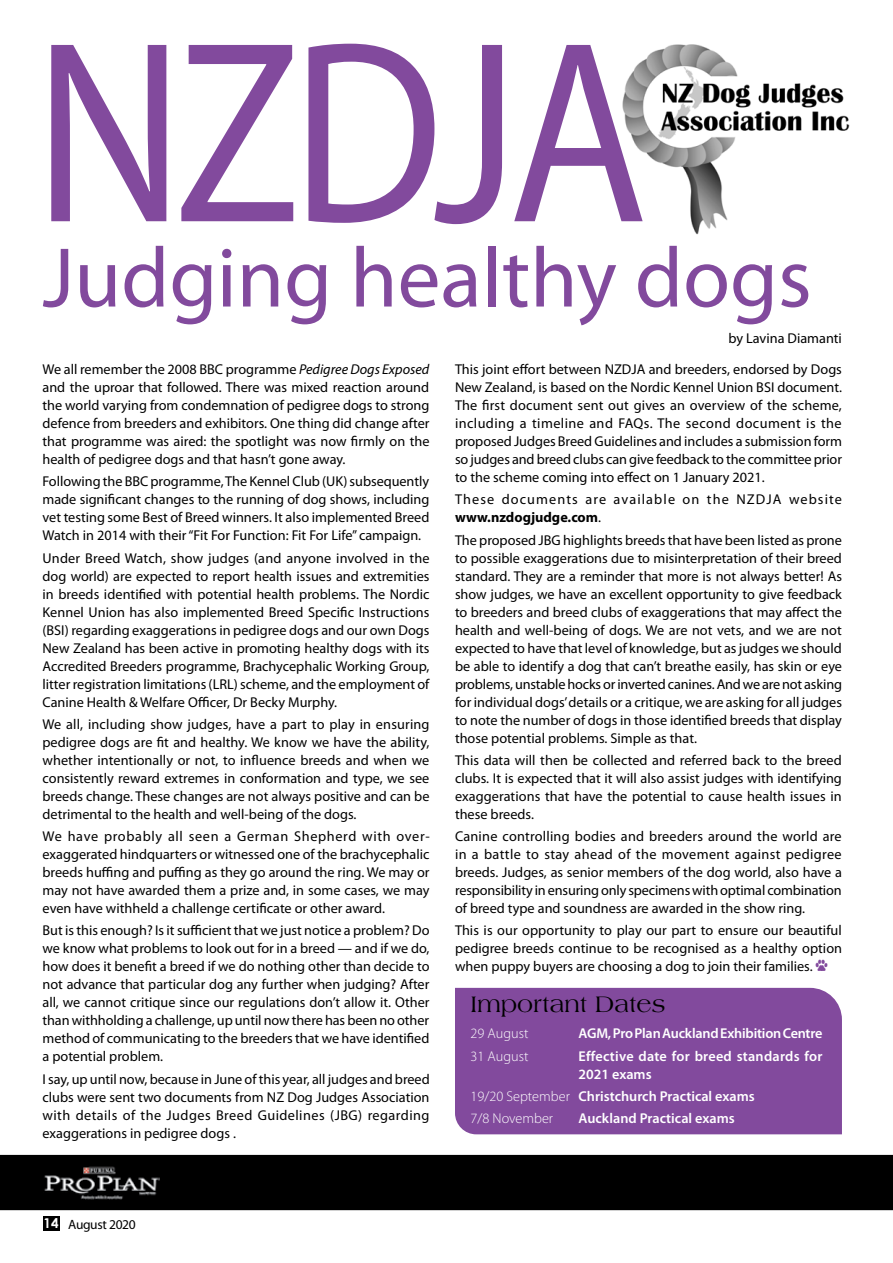
<style>
.page{position:relative;width:893px;height:1263px;background:#fff}
.page>*{position:absolute;margin:0;border:0;box-sizing:border-box;transform-origin:0 0}
.t1{font:261.45px "Myriad Pro";letter-spacing:-.04em;color:#824a9d;scale:.87 1}
.t2{font:85.5px "Myriad Pro";color:#824a9d}
.t3{font:24px "Americana";color:#000}
.t4{font:14.25px/18px "Myriad Pro";color:#000;text-align:justify}
.t5{font:600 14.25px/18px "Myriad Pro";color:#fff}
.t6{font:14.25px/18px "Myriad Pro";letter-spacing:.08em;color:#000}
.t7{font:300 14.25px "Myriad Pro";color:#fff}
.t8{font:13.5px "Myriad Pro";letter-spacing:-.025em;color:#000}
.s1{font-style:italic}
.s2{font-weight:700}
.s3{font-family:"Animal Tracks";color:#824a9d}
.s4{font-weight:300}
.s5{font-family:"Century Gothic";font-weight:700;color:#fff}
</style>
<div class="page">
<div style="left:0;top:1155px;width:893px;height:55px;background:#000"></div>
<div style="left:43px;top:1161px;width:118px;height:42px;background:#000"></div>
<img style="left:44px;top:1166px;width:116px;height:34px">
<img style="left:622px;top:44px;width:228px;height:191px">
<div style="left:43px;top:1216px;width:17px;height:15px;background:#000"></div>
<div style="left:455px;top:988px;width:387px;height:146px;background:#824a9d"></div>
<h1 class="t1" style="left:34px;top:-28px;width:707px">NZDJA</h1>
<h2 class="t2" style="left:43px;top:225px;width:771px">Judging healthy dogs</h2>
<p class="t4" style="left:728px;top:329px;width:115px">by Lavina Diamanti</p>
<p class="t4" style="left:43px;top:360px;width:388px">We all remember the 2008 BBC programme <span class="s1">Pedigree Dogs Exposed </span>and the uproar that followed. There was mixed reaction around the world varying from condemnation of pedigree dogs to strong defence from breeders and exhibitors. One thing did change after that programme was aired: the spotlight was now firmly on the health of pedigree dogs and that hasn’t gone away.</p>
<p class="t4" style="left:43px;top:472px;width:388px">Following the BBC programme, The Kennel Club (UK) subsequently made significant changes to the running of dog shows, including vet testing some Best of Breed winners. It also implemented Breed Watch in 2014 with their “Fit For Function: Fit For Life” campaign.</p>
<p class="t4" style="left:43px;top:548px;width:389px">Under Breed Watch, show judges (and anyone involved in the dog world) are expected to report health issues and extremities in breeds identified with potential health problems. The Nordic Kennel Union has also implemented Breed Specific Instructions (BSI) regarding exaggerations in pedigree dogs and our own Dogs New Zealand has been active in promoting healthy dogs with its Accredited Breeders programme, Brachycephalic Working Group, litter registration limitations (LRL) scheme, and the employment of Canine Health &amp; Welfare Officer, Dr Becky Murphy.</p>
<p class="t4" style="left:43px;top:715px;width:389px">We all, including show judges, have a part to play in ensuring pedigree dogs are fit and healthy. We know we have the ability, whether intentionally or not, to influence breeds and when we consistently reward extremes in conformation and type, we see breeds change. These changes are not always positive and can be detrimental to the health and well-being of the dogs.</p>
<p class="t4" style="left:43px;top:827px;width:389px">We have probably all seen a German Shepherd with over&shy;exaggerated hindquarters or witnessed one of the brachycephalic breeds huffing and puffing as they go around the ring. We may or may not have awarded them a prize and, in some cases, we may even have withheld a challenge certificate or other award.</p>
<p class="t4" style="left:43px;top:921px;width:388px">But is this enough? Is it sufficient that we just notice a problem? Do we know what problems to look out for in a breed — and if we do, how does it benefit a breed if we do nothing other than decide to not advance that particular dog any further when judging? After all, we cannot critique since our regulations don’t allow it. Other than withholding a challenge, up until now there has been no other method of communicating to the breeders that we have identified a potential problem.</p>
<p class="t4" style="left:43px;top:1069px;width:389px">I say, up until now, because in June of this year, all judges and breed clubs were sent two documents from NZ Dog Judges Association with details of the Judges Breed Guidelines (JBG) regarding exaggerations in pedigree dogs .</p>
<p class="t4" style="left:455px;top:360px;width:389px">This joint effort between NZDJA and breeders, endorsed by Dogs New Zealand, is based on the Nordic Kennel Union BSI document.<br>The first document sent out gives an overview of the scheme, including a timeline and FAQs. The second document is the proposed Judges Breed Guidelines and includes a submission form so judges and breed clubs can give feedback to the committee prior to the scheme coming into effect on 1 January 2021.</p>
<p class="t6" style="left:455px;top:490px;width:389px">These documents are available on the NZDJA website <span class="s2">www.nzdogjudge.com</span>.</p>
<p class="t4" style="left:455px;top:530px;width:389px">The proposed JBG highlights breeds that have been listed as prone to possible exaggerations due to misinterpretation of their breed standard. They are a reminder that more is not always better! As show judges, we have an excellent opportunity to give feedback to breeders and breed clubs of exaggerations that may affect the health and well-being of dogs. We are not vets, and we are not expected to have that level of knowledge, but as judges we should be able to identify a dog that can’t breathe easily, has skin or eye problems, unstable hocks or inverted canines. And we are not asking for individual dogs’ details or a critique, we are asking for all judges to note the number of dogs in those identified breeds that display those potential problems. Simple as that.</p>
<p class="t4" style="left:455px;top:751px;width:388px">This data will then be collected and referred back to the breed clubs. It is expected that it will also assist judges with identifying exaggerations that have the potential to cause health issues in these breeds.</p>
<p class="t4" style="left:455px;top:827px;width:388px">Canine controlling bodies and breeders around the world are in a battle to stay ahead of the movement against pedigree breeds. Judges, as senior members of the dog world, also have a responsibility in ensuring only specimens with optimal combination of breed type and soundness are awarded in the show ring.</p>
<p class="t4" style="left:455px;top:921px;width:389px">This is our opportunity to play our part to ensure our beautiful pedigree breeds continue to be recognised as a healthy option when puppy buyers are choosing a dog to join their families. <span class="s3">U</span></p>
<h3 class="t3" style="left:471px;top:990px;width:196px">Important Dates</h3>
<p class="t7" style="left:471px;top:1025px;width:59px">29 August</p>
<p class="t5" style="left:579px;top:1024px;width:245px">AGM, Pro Plan Auckland Exhibition Centre</p>
<p class="t7" style="left:471px;top:1047px;width:59px">31 August</p>
<p class="t5" style="left:579px;top:1046px;width:245px">Effective date for breed standards for<br>2021 exams</p>
<p class="t5" style="left:471px;top:1084px;width:286px;line-height:22.2px"><span class="s4">19/20 September</span> Christchurch Practical exams<br><span class="s4">7/8 November</span></p>
<p class="t5" style="left:579px;top:1109px;width:158px">Auckland Practical exams</p>
<p class="t8" style="left:44px;top:1216px;width:94px"><span class="s5">14</span> August 2020</p>
</div>
